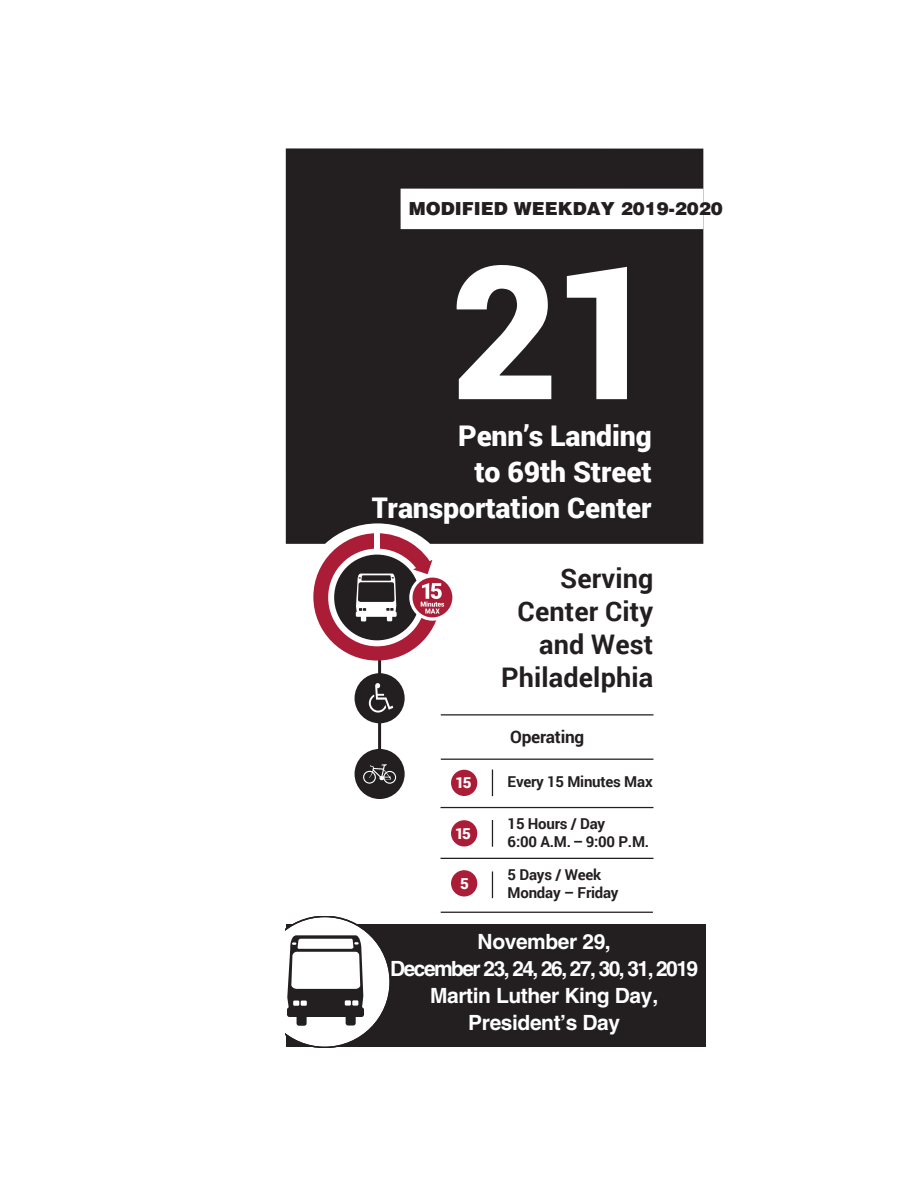
<style>
.page{position:relative;width:918px;height:1188px;background:#fff}
.page>*{position:absolute;margin:0;border:0;box-sizing:border-box;transform-origin:0 0}
.t1{font:900 186px "Roboto";color:#fff}
.t2{font:900 28.5px/36px "Roboto";letter-spacing:-.005em;color:#fff;text-align:right}
.t3{font:700 27px/33px "Roboto";letter-spacing:.005em;color:#231f20;text-align:right}
.t4{font:700 21px/27px "Helvetica";letter-spacing:-.02em;color:#fff;text-align:center}
.t5{font:900 18px "Helvetica";color:#231f20}
.t6{font:700 17.25px "Roboto";letter-spacing:-.015em;color:#231f20}
.t7{font:900 15.15px "Roboto";color:#fff}
.t8{font:700 15px/18px "Roboto";letter-spacing:-.015em;color:#231f20}
</style>
<div class="page">
<div style="left:286px;top:925px;width:419px;height:122px;background:#231f20"></div>
<svg style="left:286px;top:917px;width:105px;height:130px"></svg>
<hr style="left:378px;top:647px;width:3px;height:151px;background:#231f20">
<div style="left:355px;top:749px;width:50px;height:50px;background:#231f20;border-radius:50%"></div>
<svg style="left:363px;top:764px;width:33px;height:20px"></svg>
<div style="left:355px;top:673px;width:50px;height:50px;background:#231f20;border-radius:50%"></div>
<svg style="left:369px;top:683px;width:24px;height:30px"></svg>
<div style="left:286px;top:148px;width:417px;height:396px;background:#231f20"></div>
<div style="left:374px;top:528px;width:6px;height:85px;background:#fff"></div>
<svg style="left:313px;top:533px;width:143px;height:128px"></svg>
<div style="left:401px;top:189px;width:302px;height:40px;background:#fff"></div>
<hr style="left:441px;top:858px;width:212px;height:1px;background:#231f20">
<hr style="left:441px;top:807px;width:212px;height:1px;background:#231f20">
<div style="left:451px;top:770px;width:26px;height:26px;background:#ab1d37;border-radius:50%"></div>
<svg style="left:492px;top:770px;width:1px;height:26px"></svg>
<svg style="left:492px;top:820px;width:1px;height:27px"></svg>
<div style="left:451px;top:820px;width:26px;height:27px;background:#ab1d37;border-radius:50%"></div>
<svg style="left:492px;top:871px;width:1px;height:27px"></svg>
<div style="left:451px;top:870px;width:26px;height:26px;background:#ab1d37;border-radius:50%"></div>
<hr style="left:441px;top:912px;width:212px;height:1px;background:#231f20">
<hr style="left:441px;top:714px;width:212px;height:2px;background:#231f20">
<hr style="left:441px;top:759px;width:212px;height:1px;background:#231f20">
<p class="t5" style="left:409px;top:196px;width:316px">MODIFIED WEEKDAY 2019-2020</p>
<h1 class="t1" style="left:451px;top:202px;width:212px">21</h1>
<h2 class="t2" style="left:372px;top:416px;width:282px">Penn’s Landing<br>to 69th Street<br>Transportation Center</h2>
<p class="t3" style="left:501px;top:561px;width:154px">Serving<br>Center City and West<br>Philadelphia</p>
<p class="t6" style="left:510px;top:725px;width:75px">Operating</p>
<p class="t7" style="left:456px;top:772px;width:17px">15</p>
<p class="t8" style="left:508px;top:772px;width:147px">Every 15 Minutes Max</p>
<p class="t8" style="left:508px;top:814px;width:143px">15 Hours / Day<br>6:00 A.M.– 9:00 P.M.</p>
<p class="t7" style="left:455px;top:823px;width:17px">15</p>
<p class="t7" style="left:460px;top:873px;width:10px">5</p>
<p class="t8" style="left:508px;top:865px;width:112px">5 Days / Week<br>Monday – Friday</p>
<p class="t4" style="left:390px;top:928px;width:309px">November 29,<br>December 23, 24, 26, 27, 30, 31, 2019<br>Martin Luther King Day,<br>President’s Day</p>
</div>
